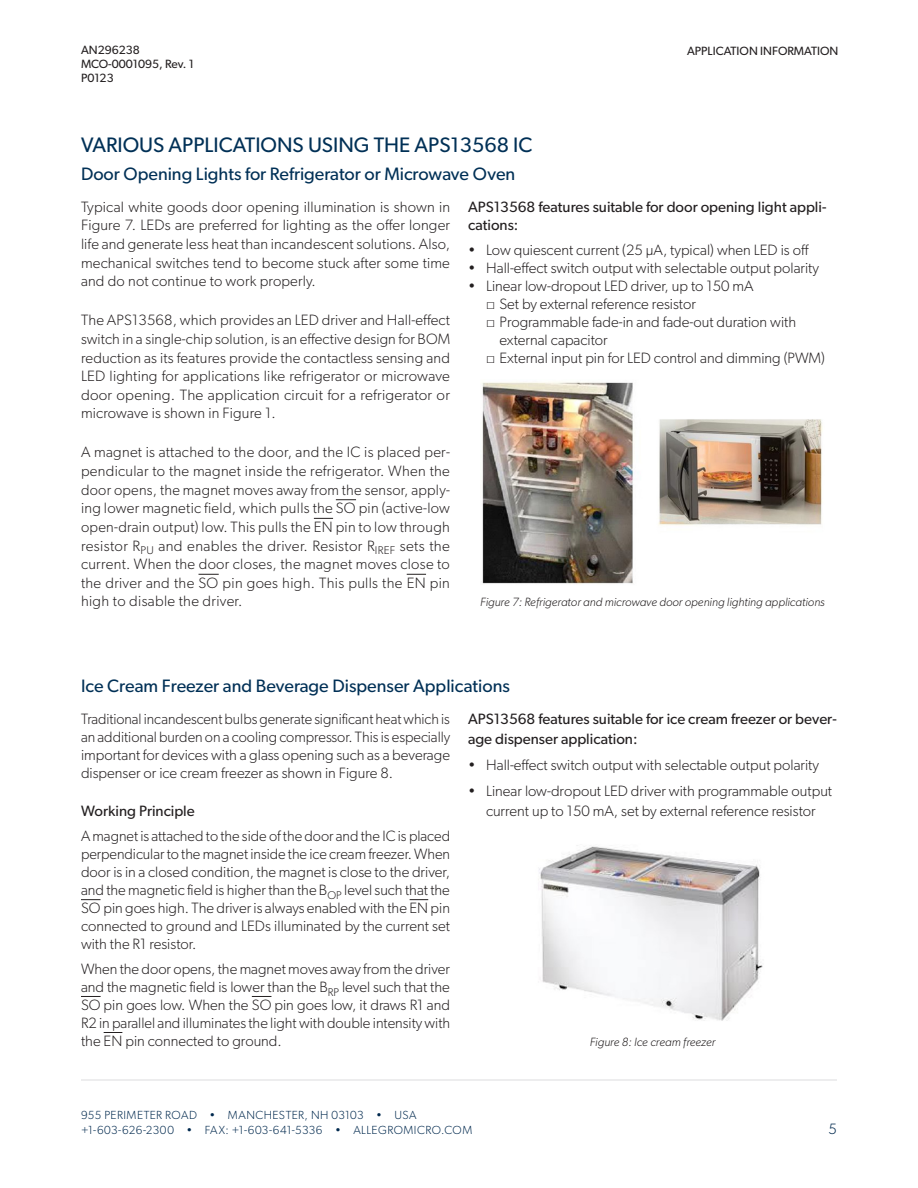
<style>
.page{position:relative;width:918px;height:1188px;background:#fff}
.page>*{position:absolute;margin:0;border:0;box-sizing:border-box;transform-origin:0 0}
.Sub_Heading{font:21px "Gibson";color:#003056}
.Sub_Heading_2{font:18px "Gibson";color:#003056}
.Body_Copy{font:300 15px/18.6px "Gibson";color:#231f20;text-align:justify}
.Body_Copy-2{font:15px/18px "Gibson";color:#231f20}
.t1{font:300 15px "Gibson";color:#00294e}
.t2{font:italic 300 12px "Gibson";color:#231f20}
.t3{font:12px/14.4px "Gibson";color:#231f20}
.t4{font:300 11.7px/15.6px "Gibson";letter-spacing:.04em;color:#00294e}
.s1{font-family:"Times New Roman";font-weight:400}
</style>
<div class="page">
<hr style="left:81px;top:1080px;width:756px;height:1px;background:#dcdddf">
<svg style="left:336px;top:499px;width:20px;height:1px"></svg>
<svg style="left:314px;top:518px;width:19px;height:1px"></svg>
<svg style="left:199px;top:574px;width:20px;height:1px"></svg>
<svg style="left:407px;top:574px;width:19px;height:1px"></svg>
<img style="left:481px;top:382px;width:342px;height:202px">
<svg style="left:81px;top:899px;width:20px;height:1px"></svg>
<svg style="left:410px;top:899px;width:18px;height:1px"></svg>
<svg style="left:81px;top:996px;width:20px;height:1px"></svg>
<svg style="left:252px;top:996px;width:19px;height:1px"></svg>
<svg style="left:104px;top:1032px;width:18px;height:1px"></svg>
<img style="left:539px;top:845px;width:224px;height:176px">
<p class="t3" style="left:81px;top:42px;width:60px">AN296238</p>
<p class="t3" style="left:687px;top:43px;width:153px">APPLICATION INFORMATION</p>
<p class="t3" style="left:81px;top:57px;width:114px">MCO-0001095, Rev. 1<br>P0123</p>
<p class="Sub_Heading" style="left:81px;top:132px;width:453px">VARIOUS APPLICATIONS USING THE APS13568 IC</p>
<p class="Sub_Heading_2" style="left:81px;top:163px;width:436px">Door Opening Lights for Refrigerator or Microwave Oven</p>
<p class="Body_Copy" style="left:81px;top:197px;width:371px">Typical white goods door opening illumination is shown in Figure 7. LEDs are preferred for lighting as the offer longer life and generate less heat than incandescent solutions. Also, mechanical switches tend to become stuck after some time and do not continue to work properly.</p>
<p class="Body_Copy" style="left:81px;top:311px;width:371px">The APS13568, which provides an LED driver and Hall-effect switch in a single-chip solution, is an effective design for BOM reduction as its features provide the contactless sensing and LED lighting for applications like refrigerator or microwave door opening. The application circuit for a refrigerator or microwave is shown in Figure 1.</p>
<p class="Body_Copy" style="left:81px;top:443px;width:371px">A magnet is attached to the door, and the IC is placed per&shy;pendicular to the magnet inside the refrigerator. When the door opens, the magnet moves away from the sensor, apply&shy;ing lower magnetic field, which pulls the SO pin (active-low open-drain output) low. This pulls the EN pin to low through resistor R<sub>PU</sub> and enables the driver. Resistor R<sub>IREF</sub> sets the current. When the door closes, the magnet moves close to the driver and the SO pin goes high. This pulls the EN pin high to disable the driver.</p>
<p class="Body_Copy-2" style="left:468px;top:197px;width:360px">APS13568 features suitable for door opening light appli&shy;cations:</p>
<p class="Body_Copy" style="left:468px;top:240px;width:342px">• Low quiescent current (25 μA, typical) when LED is off</p>
<p class="Body_Copy" style="left:468px;top:258px;width:352px">• Hall-effect switch output with selectable output polarity</p>
<p class="Body_Copy" style="left:468px;top:276px;width:287px">• Linear low-dropout LED driver, up to 150 mA</p>
<p class="Body_Copy" style="left:486px;top:294px;width:211px"><span class="s1">□</span> Set by external reference resistor</p>
<p class="Body_Copy" style="left:500px;top:313px;width:298px;line-height:18px;text-indent:-14px"><span class="s1">□</span> Programmable fade-in and fade-out duration with external capacitor</p>
<p class="Body_Copy" style="left:486px;top:348px;width:340px"><span class="s1">□</span> External input pin for LED control and dimming (PWM)</p>
<p class="t2" style="left:480px;top:595px;width:346px">Figure 7: Refrigerator and microwave door opening lighting applications</p>
<p class="Sub_Heading_2" style="left:81px;top:675px;width:430px">Ice Cream Freezer and Beverage Dispenser Applications</p>
<p class="Body_Copy" style="left:81px;top:710px;width:371px;line-height:18px">Traditional incandescent bulbs generate significant heat which is an additional burden on a cooling compressor. This is especially important for devices with a glass opening such as a beverage dispenser or ice cream freezer as shown in Figure 8.</p>
<p class="Body_Copy-2" style="left:81px;top:802px;width:115px">Working Principle</p>
<p class="Body_Copy" style="left:81px;top:827px;width:371px;line-height:18px">A magnet is attached to the side of the door and the IC is placed perpendicular to the magnet inside the ice cream freezer. When door is in a closed condition, the magnet is close to the driver, and the magnetic field is higher than the B<sub>OP</sub> level such that the SO̅pin goes high. The driver is always enabled with the EN pin connected to ground and LEDs illuminated by the current set with the R1 resistor.</p>
<p class="Body_Copy" style="left:81px;top:960px;width:371px;line-height:18px">When the door opens, the magnet moves away from the driver and the magnetic field is lower than the B<sub>RP</sub> level such that the SO̅pin goes low. When the SO̅pin goes low, it draws R1 and R2 in parallel and illuminates the light with double intensity with the̅EN pin connected to ground.</p>
<p class="Body_Copy-2" style="left:468px;top:709px;width:370px;line-height:19.5px">APS13568 features suitable for ice cream freezer or bever&shy;age dispenser application:</p>
<p class="Body_Copy" style="left:468px;top:755px;width:352px">• Hall-effect switch output with selectable output polarity</p>
<p class="Body_Copy" style="left:468px;top:781px;width:366px;line-height:19.5px;text-align:center">• Linear low-dropout LED driver with programmable output current up to 150 mA, set by external reference resistor</p>
<p class="t2" style="left:590px;top:1035px;width:127px">Figure 8: Ice cream freezer</p>
<p class="t4" style="left:81px;top:1107px;width:393px">955 PERIMETER ROAD • MANCHESTER, NH 03103 • USA +1-603-626-2300 • FAX: +1-603-641-5336 • ALLEGROMICRO.COM</p>
<p class="t1" style="left:829px;top:1120px;width:10px">5</p>
</div>
